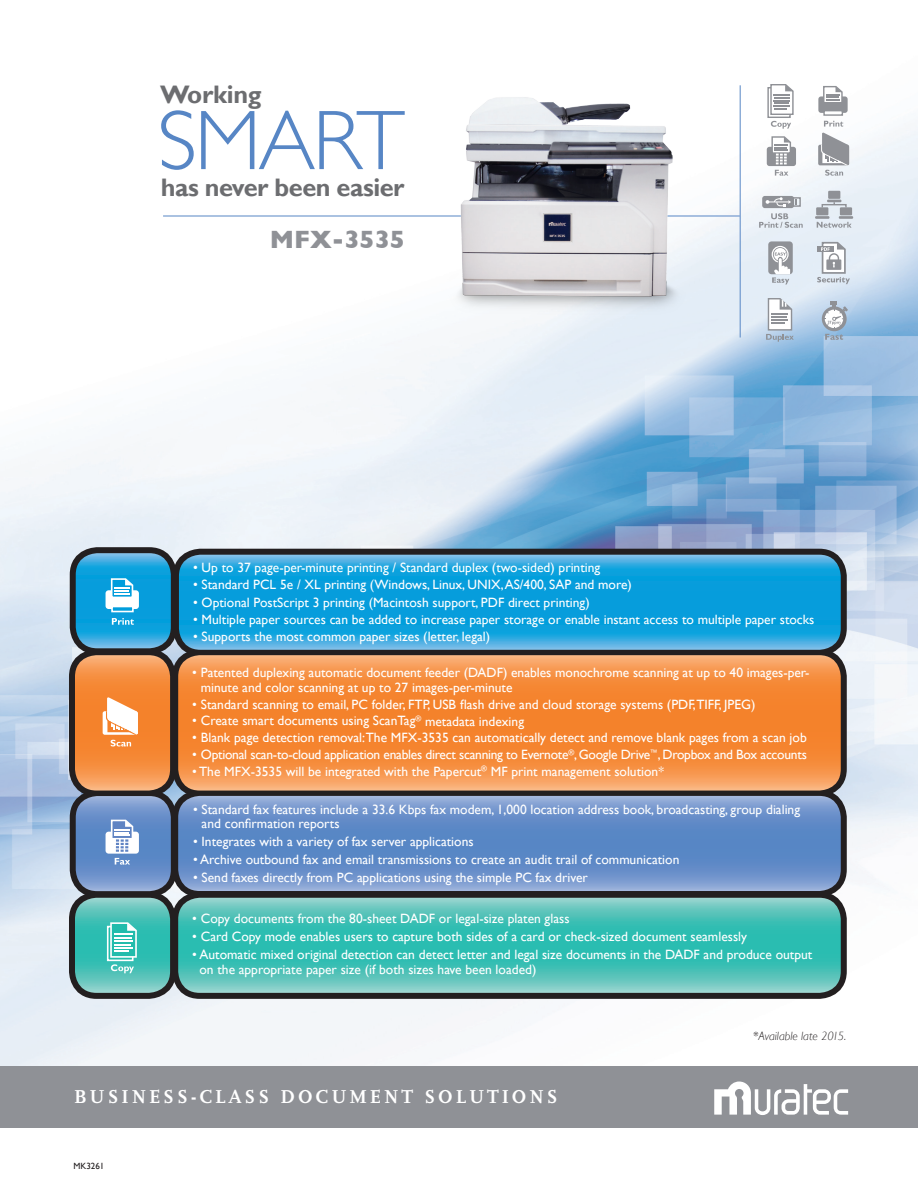
<style>
.page{position:relative;width:918px;height:1188px;background:#fff}
.page>*{position:absolute;margin:0;border:0;box-sizing:border-box;transform-origin:0 0}
.t1{font:300 85.05px "Gill Sans";letter-spacing:-.03em;color:#5786c5}
.t2{font:700 25.5px "Gill Sans";color:#8f9196}
.t3{font:700 25.35px "Gill Sans";letter-spacing:-.02em;color:#6c6d70}
.t4{font:700 19.5px "Scala";letter-spacing:.15em;color:#fff}
.t5{font:13.5px/14.5px "Gill Sans";color:#fff}
.t6{font:13.5px "Gill Sans";letter-spacing:-.02em;color:#fff}
.t7{font:italic 300 12px "Gill Sans";color:#231f20}
.t8{font:9px "Gill Sans";color:#231f20}
</style>
<div class="page">
<img style="left:0;top:120px;width:918px;height:946px">
<div style="left:70px;top:547px;width:107px;height:107px;border:12px solid #231f20;border-radius:22px"></div>
<div style="left:69px;top:649px;width:107px;height:147px;border:12px solid #231f20;border-radius:22px"></div>
<div style="left:70px;top:790px;width:107px;height:107px;border:12px solid #231f20;border-radius:22px"></div>
<div style="left:69px;top:892px;width:107px;height:107px;border:12px solid #231f20;border-radius:22px"></div>
<div style="left:173px;top:549px;width:674px;height:107px;border:12px solid #231f20;border-radius:22px"></div>
<div style="left:172px;top:649px;width:675px;height:148px;border:12px solid #231f20;border-radius:22px"></div>
<div style="left:172px;top:892px;width:675px;height:107px;border:12px solid #231f20;border-radius:22px"></div>
<svg style="left:178px;top:796px;width:663px;height:95px;background:#6a90c9"></svg>
<svg style="left:179px;top:555px;width:662px;height:95px;background:#1ba3dc"></svg>
<svg style="left:178px;top:655px;width:663px;height:136px;background:#f48d3f"></svg>
<svg style="left:178px;top:898px;width:663px;height:95px;background:#4cc1b7"></svg>
<svg style="left:767px;top:84px;width:27px;height:45px"></svg>
<div style="left:767px;top:147px;width:29px;height:19px;background:#8f9196;border-radius:3px"></div>
<svg style="left:771px;top:136px;width:21px;height:28px"></svg>
<svg style="left:775px;top:170px;width:13px;height:6px"></svg>
<svg style="left:817px;top:242px;width:33px;height:42px"></svg>
<div style="left:818px;top:96px;width:30px;height:17px;background:#8f9196;border-radius:3px"></div>
<svg style="left:822px;top:86px;width:21px;height:16px"></svg>
<svg style="left:823px;top:111px;width:20px;height:5px"></svg>
<svg style="left:824px;top:121px;width:19px;height:6px"></svg>
<div style="left:818px;top:145px;width:31px;height:20px;background:#8f9196;border-radius:2px"></div>
<svg style="left:821px;top:133px;width:28px;height:43px"></svg>
<div style="left:816px;top:207px;width:12px;height:8px;background:#8f9196"></div>
<hr style="left:815px;top:216px;width:14px;height:3px;background:#8f9196">
<div style="left:840px;top:207px;width:12px;height:8px;background:#8f9196"></div>
<hr style="left:839px;top:216px;width:14px;height:3px;background:#8f9196">
<div style="left:828px;top:191px;width:12px;height:8px;background:#8f9196"></div>
<div style="left:822px;top:204px;width:25px;height:4px;border:1px solid #8f9196"></div>
<svg style="left:827px;top:200px;width:14px;height:5px"></svg>
<svg style="left:817px;top:222px;width:35px;height:6px"></svg>
<svg style="left:766px;top:298px;width:28px;height:44px"></svg>
<div style="left:762px;top:196px;width:32px;height:12px;background:#8f9196;border-radius:3px"></div>
<div style="left:790px;top:197px;width:11px;height:10px;border:1px solid #8f9196"></div>
<svg style="left:766px;top:197px;width:31px;height:10px"></svg>
<svg style="left:759px;top:213px;width:44px;height:15px"></svg>
<div style="left:768px;top:241px;width:25px;height:33px;background:#8f9196;border-radius:3px"></div>
<div style="left:772px;top:246px;width:17px;height:17px;border:1px solid #fff;border-radius:50%"></div>
<svg style="left:774px;top:248px;width:13px;height:13px"></svg>
<svg style="left:772px;top:253px;width:18px;height:31px"></svg>
<div style="left:822px;top:306px;width:25px;height:25px;background:#8f9196;border-radius:50%"></div>
<svg style="left:825px;top:334px;width:18px;height:6px"></svg>
<svg style="left:824px;top:301px;width:24px;height:27px"></svg>
<div style="left:0;top:1066px;width:918px;height:62px;background:#8f9196"></div>
<svg style="left:714px;top:1082px;width:134px;height:33px"></svg>
<svg style="left:75px;top:898px;width:95px;height:95px;background:#56c0b7"></svg>
<svg style="left:76px;top:553px;width:95px;height:95px;background:#2ea6d9"></svg>
<svg style="left:75px;top:655px;width:96px;height:236px;background:#b8917d"></svg>
<hr style="left:163px;top:216px;width:302px;height:1px;background:#5786c5">
<hr style="left:740px;top:85px;width:1px;height:253px;background:#5786c5">
<img style="left:429px;top:85px;width:317px;height:243px">
<h3 class="t3" style="left:160px;top:79px;width:103px">Working</h3>
<h1 class="t1" style="left:157px;top:92px;width:249px">SMART</h1>
<h3 class="t3" style="left:161px;top:173px;width:245px">has never been easier</h3>
<h2 class="t2" style="left:270px;top:224px;width:137px">MFX-3535</h2>
<p class="t5" style="left:193px;top:560px;width:409px">• Up to 37 page-per-minute printing / Standard duplex (two-sided) printing</p>
<p class="t5" style="left:193px;top:577px;width:440px">• Standard PCL 5e / XL printing (Windows, Linux, UNIX, AS/400, SAP and more)</p>
<p class="t5" style="left:193px;top:595px;width:398px">• Optional PostScript 3 printing (Macintosh support, PDF direct printing)</p>
<p class="t5" style="left:193px;top:612px;width:623px">• Multiple paper sources can be added to increase paper storage or enable instant access to multiple paper stocks</p>
<p class="t5" style="left:193px;top:629px;width:299px">• Supports the most common paper sizes (letter, legal)</p>
<p class="t5" style="left:201px;top:665px;width:610px;text-indent:-9px">• Patented duplexing automatic document feeder (DADF) enables monochrome scanning at up to 40 images-per&shy;minute and color scanning at up to 27 images-per-minute</p>
<p class="t5" style="left:192px;top:697px;width:565px">• Standard scanning to email, PC folder, FTP, USB flash drive and cloud storage systems (PDF,TIFF, JPEG)</p>
<p class="t5" style="left:192px;top:714px;width:333px">• Create smart documents using ScanTag<sup>®</sup> metadata indexing</p>
<p class="t5" style="left:192px;top:730px;width:616px">• Blank page detection removal:The MFX-3535 can automatically detect and remove blank pages from a scan job</p>
<p class="t6" style="left:192px;top:747px;width:616px">• Optional scan-to-cloud application enables direct scanning to Evernote<sup>®</sup>, Google Drive<sup>™</sup>, Dropbox and Box accounts</p>
<p class="t5" style="left:192px;top:764px;width:473px">• The MFX-3535 will be integrated with the Papercut<sup>®</sup> MF print management solution*</p>
<p class="t5" style="left:202px;top:802px;width:600px;text-indent:-9px">• Standard fax features include a 33.6 Kbps fax modem, 1,000 location address book, broadcasting, group dialing and confirmation reports</p>
<p class="t5" style="left:193px;top:834px;width:282px">• Integrates with a variety of fax server applications</p>
<p class="t5" style="left:193px;top:852px;width:488px">• Archive outbound fax and email transmissions to create an audit trail of communication</p>
<p class="t5" style="left:193px;top:870px;width:396px">• Send faxes directly from PC applications using the simple PC fax driver</p>
<p class="t5" style="left:192px;top:911px;width:379px">• Copy documents from the 80-sheet DADF or legal-size platen glass</p>
<p class="t5" style="left:192px;top:929px;width:556px">• Card Copy mode enables users to capture both sides of a card or check-sized document seamlessly</p>
<p class="t5" style="left:200px;top:947px;width:614px;line-height:15px;text-indent:-7px">• Automatic mixed original detection can detect letter and legal size documents in the DADF and produce output on the appropriate paper size (if both sizes have been loaded)</p>
<h3 class="t4" style="left:74px;top:1086px;width:485px">BUSINESS-CLASS DOCUMENT S OLUTIONS</h3>
<p class="t8" style="left:73px;top:1160px;width:32px">MK3261</p>
<p class="t7" style="left:753px;top:1029px;width:95px">*Available late 2015.</p>
</div>
